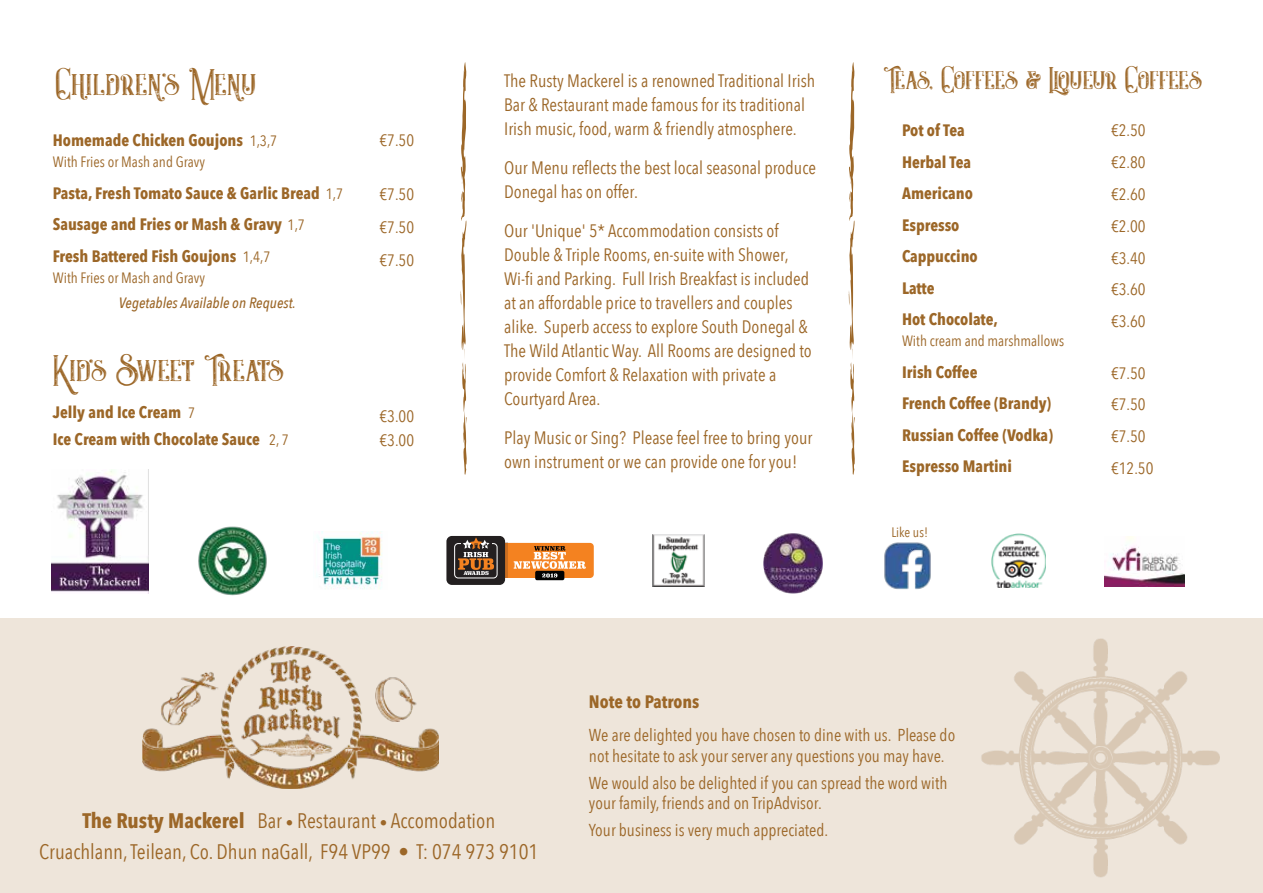
<style>
.page{position:relative;width:1263px;height:893px;background:#fff}
.page>*{position:absolute;margin:0;border:0;box-sizing:border-box;transform-origin:0 0}
.t1{font:42px "Castile Inline Grunge";letter-spacing:.02em;color:#9c6728}
.t2{font:35.7px "Castile Inline Grunge";letter-spacing:.005em;color:#9c6728}
.t3{font:21px/31.5px "Avenir Next Condensed";color:#9c6728;text-align:center}
.t4{font:18px/24px "Avenir Next Condensed";color:#9c6728}
.t5{font:700 18px "Avenir Next Condensed";color:#9c6728}
.t6{font:17.25px/20.7px "Avenir Next Condensed";color:#9c6728}
.t7{font:700 16.5px/31.5px "Avenir Next Condensed";color:#9c6728}
.t8{font:16.5px/31.8px "Avenir Next Condensed";color:#9c6728;text-align:justify}
.t9{font:15px "Avenir Next Condensed";color:#9c6728}
.t10{font:italic 500 15px "Avenir Next Condensed";color:#9c6728}
.t11{font:13.65px "Avenir Next Condensed";color:#9c6728}
.s1{font-weight:400;font-size:15px}
.s2{font-weight:700}
.s3{font-weight:200;font-size:15px}
</style>
<div class="page">
<div style="left:0;top:618px;width:1263px;height:275px;background:#eee5da"></div>
<img style="left:142px;top:647px;width:296px;height:141px">
<svg style="left:848px;top:62px;width:7px;height:413px"></svg>
<svg style="left:460px;top:62px;width:7px;height:413px"></svg>
<img style="left:653px;top:534px;width:51px;height:53px">
<img style="left:198px;top:526px;width:69px;height:70px">
<div style="left:501px;top:543px;width:93px;height:35px;background:#f48220;border-radius:4px"></div>
<hr style="left:505px;top:543px;width:2px;height:35px;background:#231f20">
<div style="left:446px;top:536px;width:59px;height:49px;background:#231f20;border-radius:5px"></div>
<div style="left:454px;top:543px;width:43px;height:35px;border:1px solid #fff;border-radius:4px"></div>
<svg style="left:458px;top:537px;width:36px;height:38px"></svg>
<svg style="left:535px;top:571px;width:29px;height:9px"></svg>
<svg style="left:514px;top:546px;width:72px;height:31px"></svg>
<img style="left:992px;top:534px;width:54px;height:53px">
<img style="left:884px;top:542px;width:47px;height:48px">
<img style="left:763px;top:533px;width:60px;height:60px">
<img style="left:1104px;top:537px;width:80px;height:50px">
<img style="left:981px;top:639px;width:239px;height:238px">
<img style="left:317px;top:532px;width:65px;height:57px">
<img style="left:51px;top:469px;width:97px;height:125px">
<h1 class="t1" style="left:56px;top:66px;width:202px">Children's Menu</h1>
<p class="t7" style="left:53px;top:125px;width:226px">Homemade Chicken Goujons <span class="s1">1,3,7</span></p>
<p class="t9" style="left:53px;top:149px;width:154px">With Fries or Mash and Gravy</p>
<p class="t7" style="left:53px;top:177px;width:292px">Pasta, Fresh Tomato Sauce &amp; Garlic Bread <span class="s1">1,7<br></span>Sausage and Fries or Mash &amp; Gravy <span class="s1">1,7<br></span>Fresh Battered Fish Goujons <span class="s1">1,4,7</span></p>
<p class="t9" style="left:53px;top:265px;width:154px">With Fries or Mash and Gravy</p>
<p class="t10" style="left:119px;top:294px;width:179px">Vegetables Available on Request.</p>
<h1 class="t1" style="left:53px;top:353px;width:231px">Kid's Sweet Treats</h1>
<p class="t7" style="left:53px;top:399px;width:238px;line-height:27px">Jelly and Ice Cream <span class="s1">7<br></span>Ice Cream with Chocolate Sauce <span class="s1">2, 7</span></p>
<p class="t8" style="left:380px;top:124px;width:36px">€7.50</p>
<p class="t8" style="left:380px;top:177px;width:36px;line-height:33px">€7.50 €7.50 €7.50</p>
<p class="t8" style="left:380px;top:404px;width:36px;line-height:24px">€3.00 €3.00</p>
<p class="t4" style="left:504px;top:68px;width:313px">The Rusty Mackerel is a renowned Traditional Irish<br>Bar &amp; Restaurant made famous for its traditional<br>Irish music, food, warm &amp; friendly atmosphere.</p>
<p class="t4" style="left:504px;top:155px;width:313px">Our Menu reflects the best local seasonal produce<br>Donegal has on offer.</p>
<p class="t4" style="left:504px;top:218px;width:309px">Our 'Unique' 5* Accommodation consists of Double &amp; Triple Rooms, en-suite with Shower, Wi-fi and Parking. Full Irish Breakfast is included at an affordable price to travellers and couples alike. Superb access to explore South Donegal &amp; The Wild Atlantic Way. All Rooms are designed to provide Comfort &amp; Relaxation with private a Courtyard Area.</p>
<p class="t4" style="left:504px;top:425px;width:310px">Play Music or Sing? Please feel free to bring your own instrument or we can provide one for you!</p>
<p class="t5" style="left:589px;top:690px;width:112px">Note to Patrons</p>
<h2 class="t2" style="left:884px;top:65px;width:319px">Teas, Coffees &amp; Liqueur Coffees</h2>
<p class="t8" style="left:1111px;top:114px;width:36px">€2.50 €2.80 €2.60 €2.00 €3.40 €3.60 €3.60</p>
<p class="t8" style="left:1111px;top:356px;width:44px;text-align:left">€7.50 €7.50 €7.50 €12.50</p>
<p class="t7" style="left:902px;top:115px;width:97px">Pot of Tea<br>Herbal Tea<br>Americano<br>Espresso<br>Cappuccino<br>Latte<br>Hot Chocolate,</p>
<p class="t9" style="left:902px;top:328px;width:164px">With cream and marshmallows</p>
<p class="t7" style="left:902px;top:356px;width:152px">Irish Coffee<br>French Coffee (Brandy)<br>Russian Coffee (Vodka)<br>Espresso Martini</p>
<p class="t11" style="left:891px;top:520px;width:38px">Like us!</p>
<p class="t3" style="left:39px;top:803px;width:501px"><span class="s2">The Rusty Mackerel</span> Bar <span class="s3">•</span> Restaurant <span class="s3">•</span> Accomodation<br>Cruachlann, Teilean, Co. Dhun naGall, F94 VP99 • T: 074 973 9101</p>
<p class="t6" style="left:589px;top:724px;width:368px">We are delighted you have chosen to dine with us. Please do not hesitate to ask your server any questions you may have.</p>
<p class="t6" style="left:589px;top:771px;width:360px">We would also be delighted if you can spread the word with your family, friends and on TripAdvisor.</p>
<p class="t6" style="left:589px;top:819px;width:241px">Your business is very much appreciated.</p>
</div>
